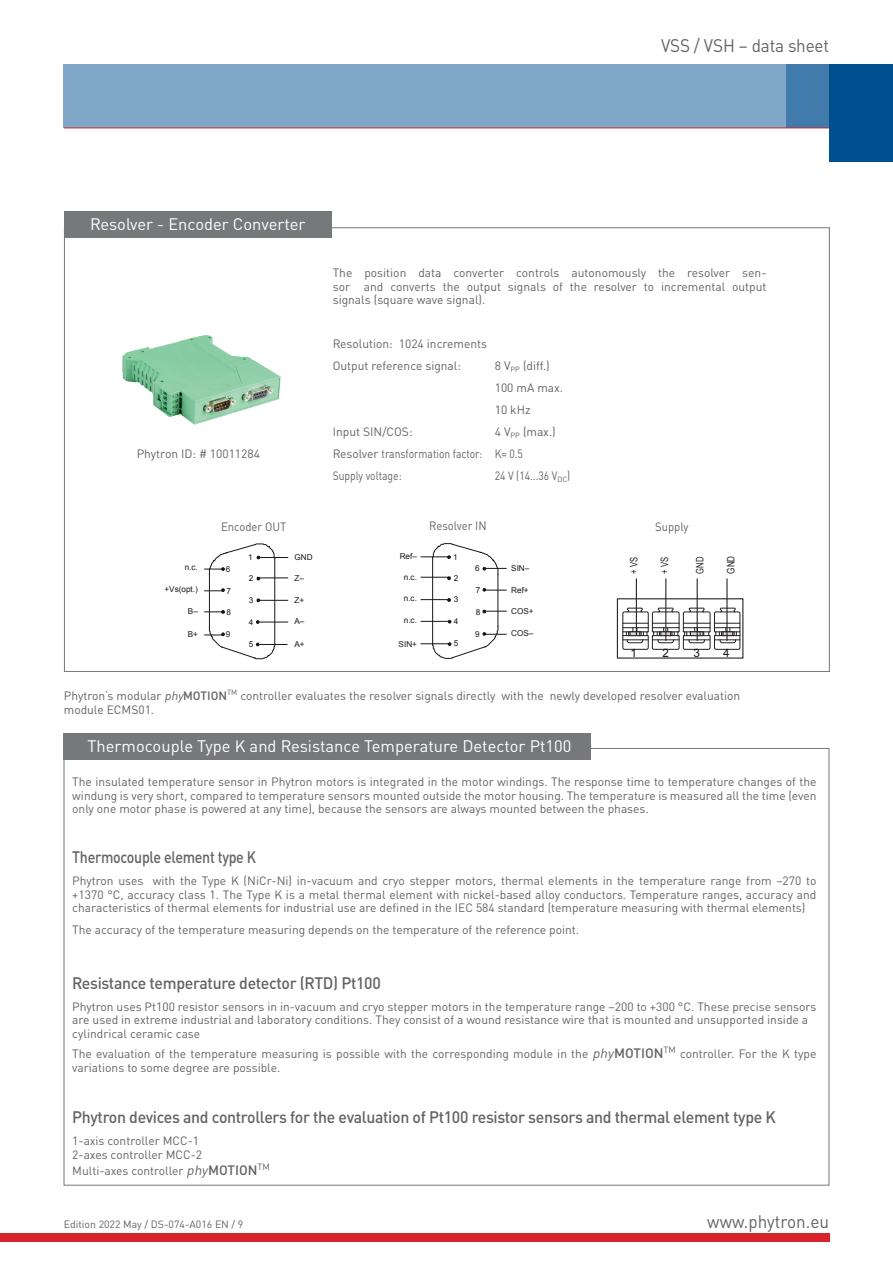
<style>
.page{position:relative;width:893px;height:1263px;background:#fff}
.page>*{position:absolute;margin:0;border:0;box-sizing:border-box;transform-origin:0 0}
.t1{font:18px "DIN Pro";letter-spacing:-.01em;color:#636366;scale:.95 1}
.t2{font:500 16.5px "DIN Pro";letter-spacing:-.02em;color:#636366;scale:.96 1}
.t3{font:16.5px "DIN Pro";color:#fff}
.t4{font:500 16.5px "DIN Pro";letter-spacing:-.02em;color:#636366;scale:.86 1}
.t5{font:12px/13.5px "DIN Pro";color:#636366}
.t6{font:12px "DIN Pro";color:#636366;scale:.94 1}
.t7{font:12px "DIN Pro";color:#636366;scale:.86 1}
.t8{font:11.55px "Arial";color:#191817}
.t9{font:10.5px "DIN Pro";color:#636366}
.t10{font:10.2px "Arial";color:#231f20;scale:.75 1}
.t11{font:10.2px "Arial";color:#231f20;scale:.8 1}
.t12{font:8.1px "Arial";color:#191817}
.s1{font-style:italic}
.s2{font-weight:500}
.s3{font-style:italic;font-size:13.5px}
.s4{font-weight:500;font-size:13.5px}
</style>
<div class="page">
<div style="left:0;top:1233px;width:829px;height:9px;background:#d62229"></div>
<div style="left:64px;top:64px;width:765px;height:64px;background:#80a7c7"></div>
<div style="left:787px;top:64px;width:42px;height:64px;background:#407bab"></div>
<div style="left:829px;top:64px;width:64px;height:98px;background:#004f8f"></div>
<hr style="left:64px;top:128px;width:765px;height:1px;background:#d62229">
<div style="left:64px;top:212px;width:268px;height:26px;background:#76787b"></div>
<div style="left:64px;top:733px;width:527px;height:27px;background:#76787b"></div>
<img style="left:122px;top:334px;width:159px;height:91px">
<svg style="left:622px;top:607px;width:119px;height:43px"></svg>
<hr style="left:636px;top:579px;width:1px;height:56px;background:#231f20">
<hr style="left:665px;top:579px;width:1px;height:61px;background:#231f20">
<hr style="left:697px;top:579px;width:1px;height:61px;background:#231f20">
<hr style="left:726px;top:579px;width:1px;height:61px;background:#231f20">
<hr style="left:432px;top:558px;width:1px;height:87px;background:#191817">
<hr style="left:498px;top:574px;width:1px;height:52px;background:#191817">
<svg style="left:483px;top:588px;width:23px;height:3px"></svg>
<svg style="left:483px;top:610px;width:23px;height:3px"></svg>
<svg style="left:421px;top:543px;width:85px;height:37px"></svg>
<svg style="left:421px;top:598px;width:30px;height:4px"></svg>
<svg style="left:421px;top:620px;width:85px;height:39px"></svg>
<hr style="left:274px;top:558px;width:1px;height:87px;background:#191817">
<hr style="left:209px;top:574px;width:1px;height:53px;background:#191817">
<svg style="left:205px;top:588px;width:20px;height:4px"></svg>
<svg style="left:205px;top:610px;width:20px;height:3px"></svg>
<svg style="left:205px;top:543px;width:83px;height:37px"></svg>
<svg style="left:257px;top:599px;width:31px;height:3px"></svg>
<svg style="left:205px;top:620px;width:83px;height:39px"></svg>
<h1 class="t1" style="left:661px;top:31px;width:178px">VSS / VSH – data sheet</h1>
<h2 class="t3" style="left:90px;top:211px;width:217px">Resolver - Encoder Converter</h2>
<p class="t5" style="left:137px;top:445px;width:125px">Phytron ID: # 10011284</p>
<p class="t5" style="left:333px;top:265px;width:435px;text-align:justify">The position data converter controls autonomously the resolver sen&shy;sor and converts the output signals of the resolver to incremental output signals (square wave signal).</p>
<p class="t5" style="left:333px;top:332px;width:156px;line-height:22px">Resolution: 1024 increments<br>Output reference signal:</p>
<p class="t5" style="left:495px;top:354px;width:70px;line-height:22px">8 V<sub>PP</sub> (diff.)<br>100 mA max.<br>10 kHz</p>
<p class="t5" style="left:333px;top:420px;width:225px;line-height:22px;text-indent:162px">4 V<sub>PP</sub> (max.)<br>Resolver transformation factor: K= 0.5<br>Supply voltage:</p>
<p class="t5" style="left:333px;top:424px;width:81px">Input SIN/COS:</p>
<p class="t7" style="left:495px;top:466px;width:89px">24 V (14...36 V<sub>DC</sub>)</p>
<p class="t12" style="left:185px;top:562px;width:15px">n.c.</p>
<p class="t12" style="left:165px;top:584px;width:35px">+Vs(opt.)</p>
<p class="t12" style="left:188px;top:606px;width:11px">B–</p>
<p class="t12" style="left:188px;top:629px;width:12px">B+</p>
<p class="t6" style="left:221px;top:517px;width:71px">Encoder OUT</p>
<p class="t6" style="left:429px;top:516px;width:63px">Resolver IN</p>
<p class="t6" style="left:655px;top:517px;width:37px">Supply</p>
<p class="t12" style="left:226px;top:564px;width:6px">6</p>
<p class="t12" style="left:226px;top:585px;width:6px">7</p>
<p class="t12" style="left:226px;top:607px;width:6px">8</p>
<p class="t12" style="left:226px;top:629px;width:6px">9</p>
<p class="t12" style="left:248px;top:552px;width:6px">1</p>
<p class="t12" style="left:249px;top:573px;width:6px">2</p>
<p class="t12" style="left:249px;top:595px;width:6px">3</p>
<p class="t12" style="left:249px;top:617px;width:6px">4</p>
<p class="t12" style="left:249px;top:638px;width:6px">5</p>
<p class="t12" style="left:294px;top:551px;width:20px">GND</p>
<p class="t12" style="left:294px;top:572px;width:11px">Z–</p>
<p class="t12" style="left:294px;top:595px;width:11px">Z+</p>
<p class="t12" style="left:294px;top:639px;width:12px">A+</p>
<p class="t12" style="left:294px;top:616px;width:11px">A–</p>
<p class="t12" style="left:400px;top:550px;width:19px">Ref–</p>
<p class="t12" style="left:404px;top:571px;width:15px">n.c.</p>
<p class="t12" style="left:404px;top:593px;width:15px">n.c.</p>
<p class="t12" style="left:404px;top:615px;width:15px">n.c.</p>
<p class="t12" style="left:399px;top:639px;width:20px">SIN+</p>
<p class="t12" style="left:453px;top:551px;width:6px">1</p>
<p class="t12" style="left:454px;top:572px;width:6px">2</p>
<p class="t12" style="left:454px;top:594px;width:6px">3</p>
<p class="t12" style="left:454px;top:616px;width:6px">4</p>
<p class="t12" style="left:454px;top:638px;width:6px">5</p>
<p class="t12" style="left:475px;top:563px;width:6px">6</p>
<p class="t12" style="left:476px;top:585px;width:6px">7</p>
<p class="t12" style="left:476px;top:607px;width:6px">8</p>
<p class="t12" style="left:475px;top:628px;width:6px">9</p>
<p class="t12" style="left:511px;top:563px;width:20px">SIN–</p>
<p class="t12" style="left:511px;top:585px;width:19px">Ref+</p>
<p class="t12" style="left:511px;top:606px;width:24px">COS+</p>
<p class="t12" style="left:511px;top:628px;width:24px">COS–</p>
<p class="t10" style="left:627px;top:574px;width:24px;rotate:-90deg">+ VS</p>
<p class="t10" style="left:658px;top:574px;width:24px;rotate:-90deg">+ VS</p>
<p class="t10" style="left:693px;top:574px;width:24px;rotate:-90deg">GND</p>
<p class="t11" style="left:724px;top:574px;width:24px;rotate:-90deg">GND</p>
<p class="t8" style="left:630px;top:645px;width:8px">1</p>
<p class="t8" style="left:662px;top:645px;width:8px">2</p>
<p class="t8" style="left:693px;top:645px;width:8px">3</p>
<p class="t8" style="left:723px;top:645px;width:8px">4</p>
<p class="t5" style="left:64px;top:688px;width:678px">Phytron‘s modular <span class="s1">phy</span><span class="s2">MOTION</span><sup>TM</sup> controller evaluates the resolver signals directly with the newly developed resolver evaluation module ECMS01.</p>
<h2 class="t3" style="left:88px;top:733px;width:485px">Thermocouple Type K and Resistance Temperature Detector Pt100</h2>
<p class="t5" style="left:72px;top:774px;width:746px;text-align:justify">The insulated temperature sensor in Phytron motors is integrated in the motor windings. The response time to temperature changes of the windung is very short, compared to temperature sensors mounted outside the motor housing. The temperature is measured all the time (even only one motor phase is powered at any time), because the sensors are always mounted between the phases.</p>
<h2 class="t4" style="left:72px;top:844px;width:215px">Thermocouple element type K</h2>
<p class="t5" style="left:72px;top:873px;width:746px;text-align:justify">Phytron uses with the Type K (NiCr-Ni) in-vacuum and cryo stepper motors, thermal elements in the temperature range from –270 to +1370 °C, accuracy class 1. The Type K is a metal thermal element with nickel-based alloy conductors. Temperature ranges, accuracy and characteristics of thermal elements for industrial use are defined in the IEC 584 standard (temperature measuring with thermal elements)</p>
<p class="t5" style="left:72px;top:922px;width:508px">The accuracy of the temperature measuring depends on the temperature of the reference point.</p>
<h2 class="t2" style="left:72px;top:969px;width:323px">Resistance temperature detector (RTD) Pt100</h2>
<p class="t5" style="left:72px;top:998px;width:746px">Phytron uses Pt100 resistor sensors in in-vacuum and cryo stepper motors in the temperature range –200 to +300 °C. These precise sensors are used in extreme industrial and laboratory conditions. They consist of a wound resistance wire that is mounted and unsupported inside a cylindrical ceramic case</p>
<p class="t5" style="left:72px;top:1046px;width:746px">The evaluation of the temperature measuring is possible with the corresponding module in the <span class="s3">phy</span><span class="s4">MOTION</span><sup>TM</sup> controller. For the K type variations to some degree are possible.</p>
<h2 class="t2" style="left:72px;top:1104px;width:734px">Phytron devices and controllers for the evaluation of Pt100 resistor sensors and thermal element type K</h2>
<p class="t5" style="left:72px;top:1133px;width:131px">1-axis controller MCC-1<br>2-axes controller MCC-2</p>
<p class="t5" style="left:72px;top:1163px;width:199px">Multi-axes controller <span class="s3">phy</span><span class="s4">MOTION</span><sup>TM</sup></p>
<p class="t9" style="left:64px;top:1216px;width:181px">Edition 2022 May / DS-074-A016 EN / 9</p>
<h1 class="t1" style="left:707px;top:1207px;width:130px">www.phytron.eu</h1>
</div>
